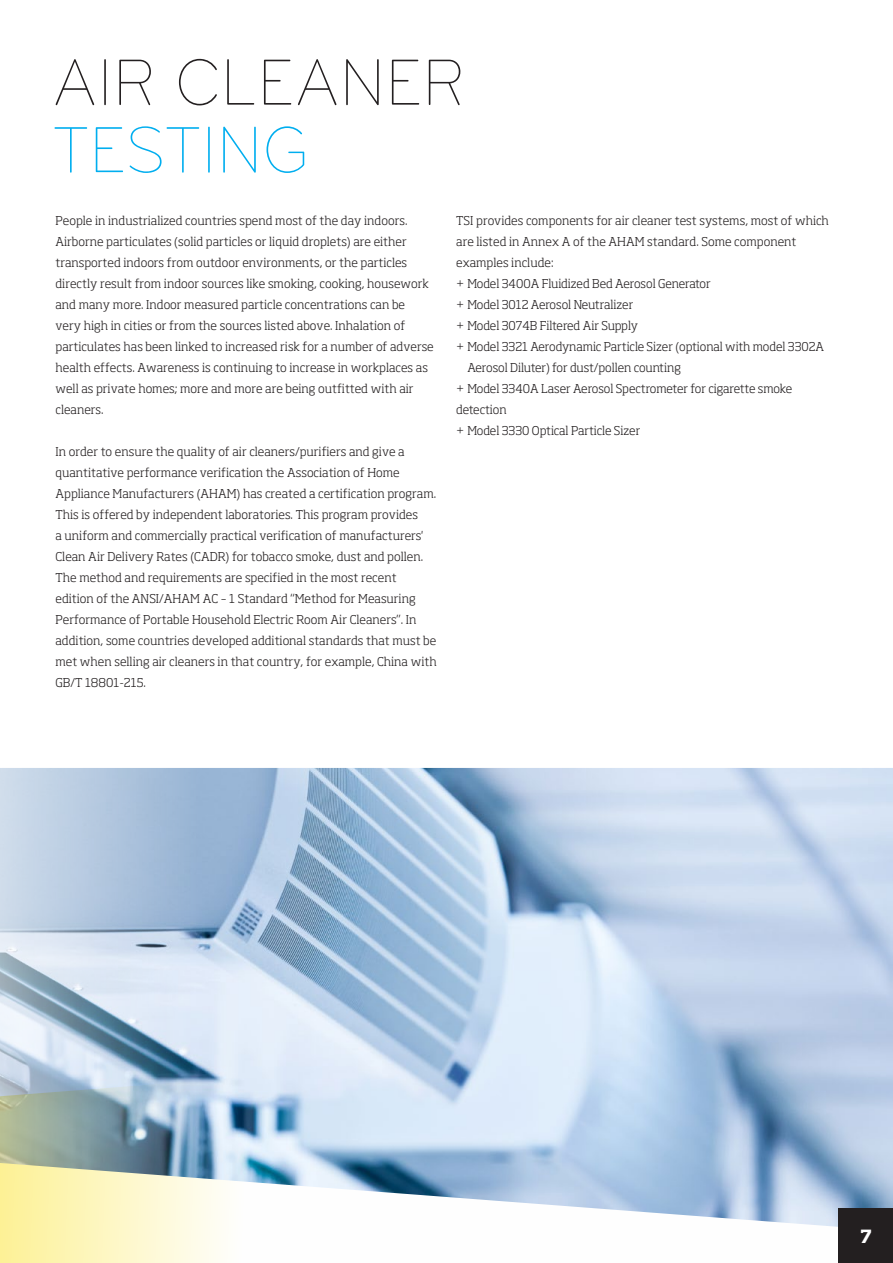
<style>
.page{position:relative;width:893px;height:1263px;background:#fff}
.page>*{position:absolute;margin:0;border:0;box-sizing:border-box;transform-origin:0 0}
.t1{font:300 67.5px "Bryant Pro";color:#231f20;scale:.93 1}
.t2{font:300 67.5px "Bryant Pro";color:#00aeef;scale:.93 1}
.t3{font:700 18px "Soho Std";color:#fff}
.t4{font:300 12px/21px "Soho Std";color:#231f20}
</style>
<div class="page">
<svg style="left:0;top:1231px;width:839px;height:32px"></svg>
<img style="left:0;top:768px;width:893px;height:463px">
<div style="left:839px;top:1209px;width:54px;height:54px;background:#231f20"></div>
<h1 class="t1" style="left:52px;top:43px;width:445px">AIR CLEANER</h1>
<h1 class="t2" style="left:52px;top:111px;width:278px">TESTING</h1>
<p class="t4" style="left:56px;top:210px;width:380px">People in industrialized countries spend most of the day indoors.<br>Airborne particulates (solid particles or liquid droplets) are either transported indoors from outdoor environments, or the particles directly result from indoor sources like smoking, cooking, housework and many more. Indoor measured particle concentrations can be<br>very high in cities or from the sources listed above. Inhalation of particulates has been linked to increased risk for a number of adverse health effects. Awareness is continuing to increase in workplaces as well as private homes; more and more are being outfitted with air cleaners.</p>
<p class="t4" style="left:56px;top:441px;width:383px">In order to ensure the quality of air cleaners/purifiers and give a quantitative performance verification the Association of Home Appliance Manufacturers (AHAM) has created a certification program.<br>This is offered by independent laboratories. This program provides<br>a uniform and commercially practical verification of manufacturers' Clean Air Delivery Rates (CADR) for tobacco smoke, dust and pollen.<br>The method and requirements are specified in the most recent edition of the ANSI/AHAM AC – 1 Standard “Method for Measuring Performance of Portable Household Electric Room Air Cleaners”. In addition, some countries developed additional standards that must be met when selling air cleaners in that country, for example, China with GB/T 18801-215.</p>
<p class="t4" style="left:456px;top:210px;width:374px">TSI provides components for air cleaner test systems, most of which</p>
<p class="t4" style="left:456px;top:231px;width:342px">are listed in Annex A of the AHAM standard. Some component</p>
<p class="t4" style="left:456px;top:252px;width:99px">examples include:</p>
<p class="t4" style="left:456px;top:273px;width:256px">+ Model 3400A Fluidized Bed Aerosol Generator</p>
<p class="t4" style="left:456px;top:294px;width:179px">+ Model 3012 Aerosol Neutralizer</p>
<p class="t4" style="left:456px;top:315px;width:183px">+ Model 3074B Filtered Air Supply</p>
<p class="t4" style="left:456px;top:336px;width:369px">+ Model 3321 Aerodynamic Particle Sizer (optional with model 3302A</p>
<p class="t4" style="left:467px;top:357px;width:215px">Aerosol Diluter) for dust/pollen counting</p>
<p class="t4" style="left:456px;top:378px;width:338px">+ Model 3340A Laser Aerosol Spectrometer for cigarette smoke</p>
<p class="t4" style="left:456px;top:399px;width:52px">detection</p>
<p class="t4" style="left:456px;top:420px;width:186px">+ Model 3330 Optical Particle Sizer</p>
<h2 class="t3" style="left:860px;top:1225px;width:13px">7</h2>
</div>
